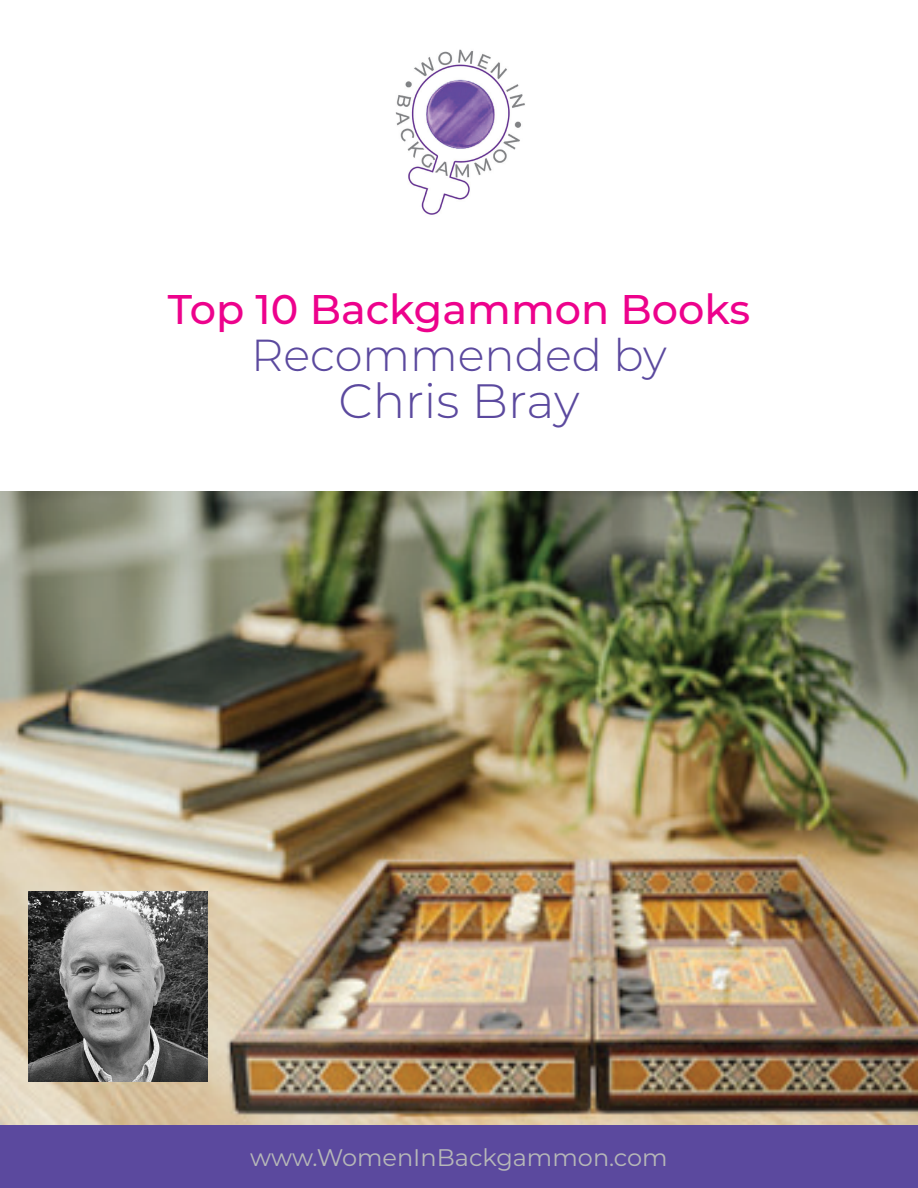
<style>
.page{position:relative;width:918px;height:1188px;background:#fff}
.page>*{position:absolute;margin:0;border:0;box-sizing:border-box;transform-origin:0 0}
.t1{font:300 48.15px "Montserrat";color:#5b499e}
.t2{font:300 44.85px "Montserrat";color:#5b499e}
.t3{font:500 41.4px "Montserrat";color:#ed028c}
.t4{font:24px "Montserrat";color:#b6b7b8}
</style>
<div class="page">
<img style="left:0;top:491px;width:918px;height:635px">
<div style="left:0;top:1126px;width:918px;height:62px;background:#5b499e"></div>
<img style="left:395px;top:49px;width:130px;height:166px">
<img style="left:29px;top:891px;width:179px;height:190px">
<h3 class="t3" style="left:168px;top:280px;width:584px">Top 10 Backgammon Books</h3>
<h2 class="t2" style="left:251px;top:325px;width:417px">Recommended by</h2>
<h1 class="t1" style="left:338px;top:368px;width:243px">Chris Bray</h1>
<p class="t4" style="left:250px;top:1141px;width:419px">www.WomenInBackgammon.com</p>
</div>
